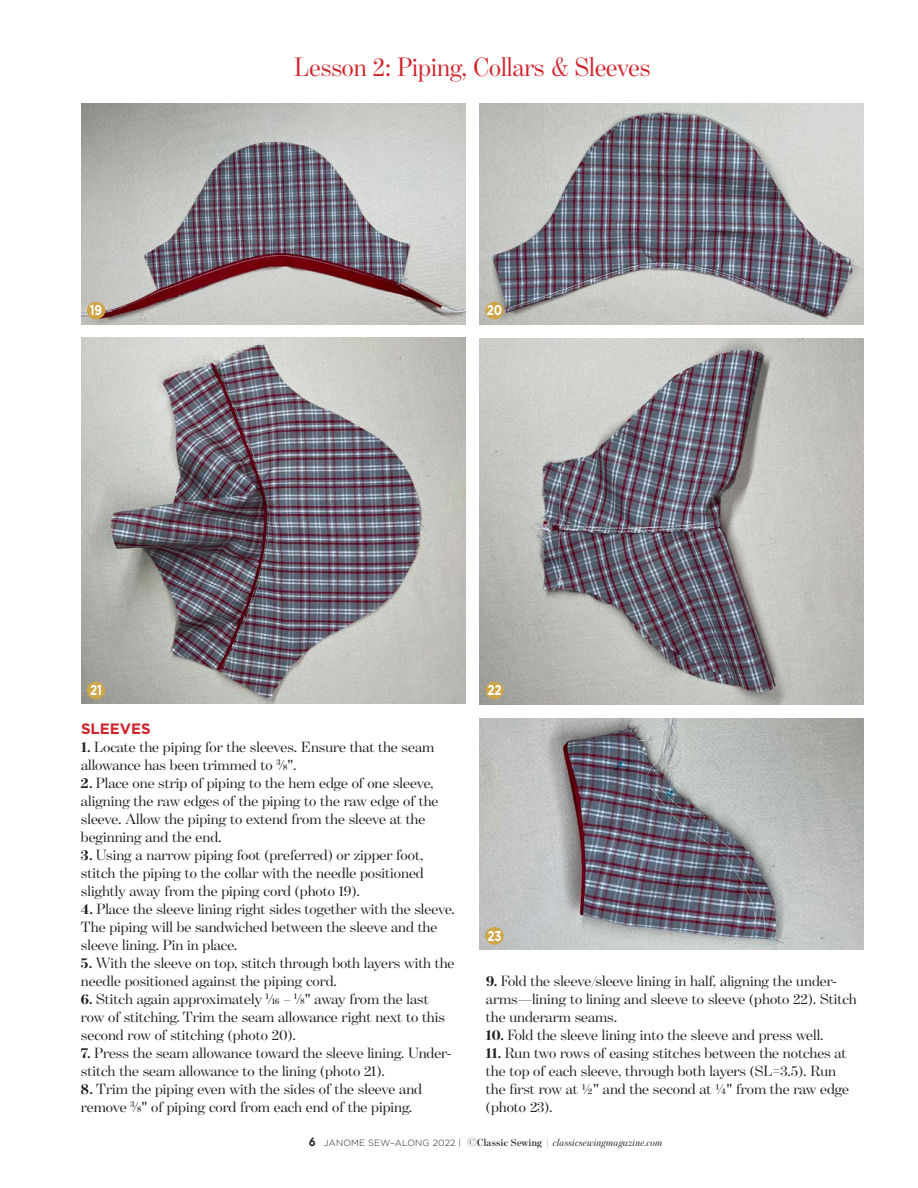
<style>
.page{position:relative;width:918px;height:1188px;background:#fff}
.page>*{position:absolute;margin:0;border:0;box-sizing:border-box;transform-origin:0 0}
.Lead_Paragraph{font:27px "Benton Mod Disp";color:#d1232a}
.Text_-_How_to{font:15px/18px "Benton Mod Disp";color:#231f20;scale:1.1 1}
.Text_-_head{font:700 15px "Gotham";color:#d1232a}
.t1{font:700 14.25px "Gotham";letter-spacing:-.02em;color:#fff;scale:.8 1}
.t2{font:italic 10.5px "Benton Mod Disp";letter-spacing:.02em;color:#231f20}
.s1{font-weight:700}
.s2{font-weight:600}
.s3{font-weight:600;font-size:8.7px}
.s4{font-family:"Moderne Demi";font-style:normal;font-size:12px}
.s5{font-family:"Gotham";font-weight:300;font-style:normal;font-size:9px}
.s6{font-weight:300;font-size:12px}
.s7{font-weight:600;font-style:normal}
.s8{font-weight:300}
</style>
<div class="page">
<img style="left:81px;top:104px;width:385px;height:220px">
<img style="left:479px;top:104px;width:385px;height:220px">
<img style="left:81px;top:337px;width:385px;height:367px">
<img style="left:479px;top:338px;width:385px;height:367px">
<img style="left:479px;top:719px;width:385px;height:231px">
<div style="left:87px;top:302px;width:18px;height:17px;background:#cea549;border-radius:50%"></div>
<div style="left:87px;top:682px;width:18px;height:17px;background:#cea549;border-radius:50%"></div>
<div style="left:485px;top:302px;width:19px;height:17px;background:#cea549;border-radius:50%"></div>
<div style="left:485px;top:682px;width:19px;height:17px;background:#cea549;border-radius:50%"></div>
<div style="left:485px;top:927px;width:19px;height:18px;background:#cea549;border-radius:50%"></div>
<p class="t1" style="left:90px;top:301px;width:17px">19</p>
<p class="t1" style="left:90px;top:681px;width:16px">21</p>
<p class="Lead_Paragraph" style="left:294px;top:52px;width:358px">Lesson 2: Piping, Collars &amp; Sleeves</p>
<p class="t1" style="left:487px;top:301px;width:20px">20</p>
<p class="t1" style="left:488px;top:681px;width:19px">22</p>
<p class="Text_-_head" style="left:81px;top:718px;width:71px">SLEEVES</p>
<p class="Text_-_How_to" style="left:81px;top:737px;width:323px"><span class="s1">1.</span> Locate the piping for the sleeves. Ensure that the seam allowance has been trimmed to <sup>3</sup><span class="s2">⁄</span><span class="s3">8</span>".</p>
<p class="Text_-_How_to" style="left:81px;top:773px;width:326px"><span class="s1">2.</span> Place one strip of piping to the hem edge of one sleeve, aligning the raw edges of the piping to the raw edge of the sleeve. Allow the piping to extend from the sleeve at the beginning and the end.</p>
<p class="Text_-_How_to" style="left:81px;top:845px;width:313px;text-align:justify"><span class="s1">3.</span> Using a narrow piping foot (preferred) or zipper foot, stitch the piping to the collar with the needle positioned slightly away from the piping cord (photo 19).</p>
<p class="Text_-_How_to" style="left:81px;top:899px;width:342px"><span class="s1">4.</span> Place the sleeve lining right sides together with the sleeve.<br>The piping will be sandwiched between the sleeve and the sleeve lining. Pin in place.</p>
<p class="Text_-_How_to" style="left:81px;top:953px;width:341px"><span class="s1">5.</span> With the sleeve on top, stitch through both layers with the needle positioned against the piping cord.</p>
<p class="Text_-_How_to" style="left:81px;top:989px;width:332px"><span class="s1">6.</span> Stitch again approximately <sup>1</sup><span class="s2">⁄</span><span class="s3">16</span> – <sup>1</sup><span class="s2">⁄</span><span class="s3">8</span>" away from the last row of stitching. Trim the seam allowance right next to this second row of stitching (photo 20).</p>
<p class="Text_-_How_to" style="left:81px;top:1043px;width:338px"><span class="s1">7.</span> Press the seam allowance toward the sleeve lining. Under&shy;stitch the seam allowance to the lining (photo 21).</p>
<p class="Text_-_How_to" style="left:81px;top:1079px;width:312px"><span class="s1">8.</span> Trim the piping even with the sides of the sleeve and remove <sup>3</sup><span class="s2">⁄</span><span class="s3">8</span>" of piping cord from each end of the piping.</p>
<p class="t1" style="left:488px;top:926px;width:19px">23</p>
<p class="Text_-_How_to" style="left:486px;top:971px;width:339px"><span class="s1">9.</span> Fold the sleeve/sleeve lining in half, aligning the under&shy;arms—lining to lining and sleeve to sleeve (photo 22). Stitch the underarm seams.</p>
<p class="Text_-_How_to" style="left:486px;top:1025px;width:309px"><span class="s1">10.</span> Fold the sleeve lining into the sleeve and press well.</p>
<p class="Text_-_How_to" style="left:486px;top:1043px;width:331px"><span class="s1">11.</span> Run two rows of easing stitches between the notches at the top of each sleeve, through both layers (SL=3.5). Run the first row at 1/2" and the second at 1/4" from the raw edge (photo 23).</p>
<p class="t2" style="left:309px;top:1137px;width:355px"><span class="s4">6</span> <span class="s5">JANOME SEW–ALONG 2022 |</span> <span class="s6">©</span><span class="s7">Classic Sewing</span> <span class="s8">|</span> classicsewingmagazine.com</p>
</div>
